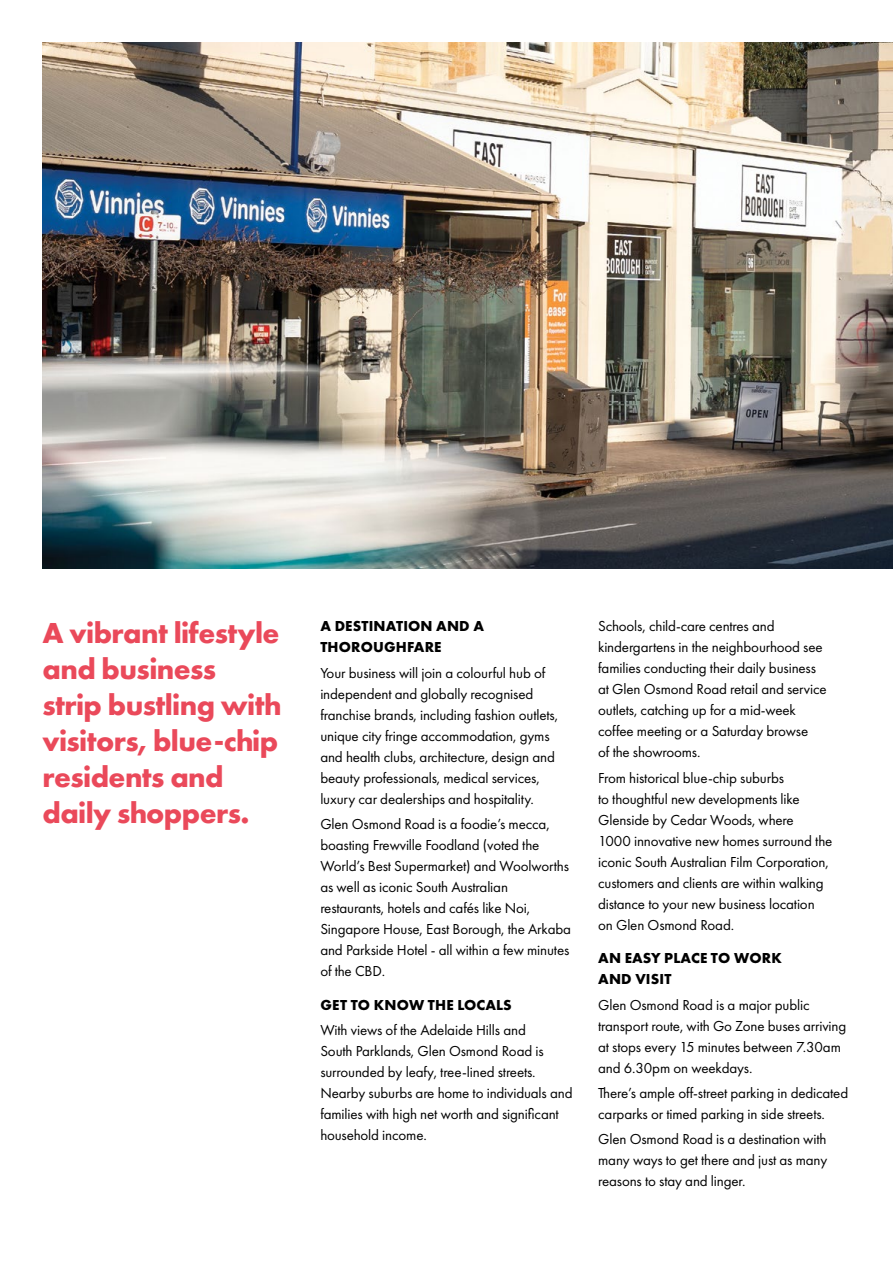
<style>
.page{position:relative;width:893px;height:1263px;background:#fff}
.page>*{position:absolute;margin:0;border:0;box-sizing:border-box;transform-origin:0 0}
.t1{font:700 30px/36px "Futura PT";letter-spacing:-.02em;color:#ea495a}
.t2{font:15px/21px "Futura PT";letter-spacing:-.01em;color:#000}
.t3{font:700 15px/21px "Futura PT";letter-spacing:.01em;color:#000}
</style>
<div class="page">
<img style="left:43px;top:43px;width:850px;height:526px">
<h1 class="t1" style="left:43px;top:614px;width:241px">A vibrant lifestyle and business strip bustling with visitors, blue-chip residents and daily shoppers.</h1>
<p class="t3" style="left:320px;top:615px;width:165px">A DESTINATION AND A<br>THOROUGHFARE</p>
<p class="t2" style="left:320px;top:662px;width:239px">Your business will join a colourful hub of independent and globally recognised franchise brands, including fashion outlets, unique city fringe accommodation, gyms and health clubs, architecture, design and beauty professionals, medical services, luxury car dealerships and hospitality.</p>
<p class="t2" style="left:320px;top:813px;width:252px">Glen Osmond Road is a foodie’s mecca, boasting Frewville Foodland (voted the World’s Best Supermarket) and Woolworths as well as iconic South Australian restaurants, hotels and cafés like Noi, Singapore House, East Borough, the Arkaba and Parkside Hotel - all within a few minutes of the CBD.</p>
<p class="t3" style="left:320px;top:994px;width:193px">GET TO KNOW THE LOCALS</p>
<p class="t2" style="left:320px;top:1019px;width:254px">With views of the Adelaide Hills and<br>South Parklands, Glen Osmond Road is surrounded by leafy, tree-lined streets.<br>Nearby suburbs are home to individuals and families with high net worth and significant household income.</p>
<p class="t2" style="left:598px;top:616px;width:230px">Schools, child-care centres and kindergartens in the neighbourhood see families conducting their daily business at Glen Osmond Road retail and service outlets, catching up for a mid-week coffee meeting or a Saturday browse<br>of the showrooms.</p>
<p class="t2" style="left:598px;top:767px;width:236px">From historical blue-chip suburbs<br>to thoughtful new developments like Glenside by Cedar Woods, where<br>1000 innovative new homes surround the iconic South Australian Film Corporation, customers and clients are within walking distance to your new business location on Glen Osmond Road.</p>
<p class="t3" style="left:598px;top:947px;width:185px">AN EASY PLACE TO WORK<br>AND VISIT</p>
<p class="t2" style="left:598px;top:994px;width:250px">Glen Osmond Road is a major public transport route, with Go Zone buses arriving at stops every 15 minutes between 7.30am and 6.30pm on weekdays.</p>
<p class="t2" style="left:598px;top:1082px;width:252px">There’s ample off-street parking in dedicated carparks or timed parking in side streets.</p>
<p class="t2" style="left:598px;top:1128px;width:231px;text-align:justify">Glen Osmond Road is a destination with many ways to get there and just as many reasons to stay and linger.</p>
</div>
